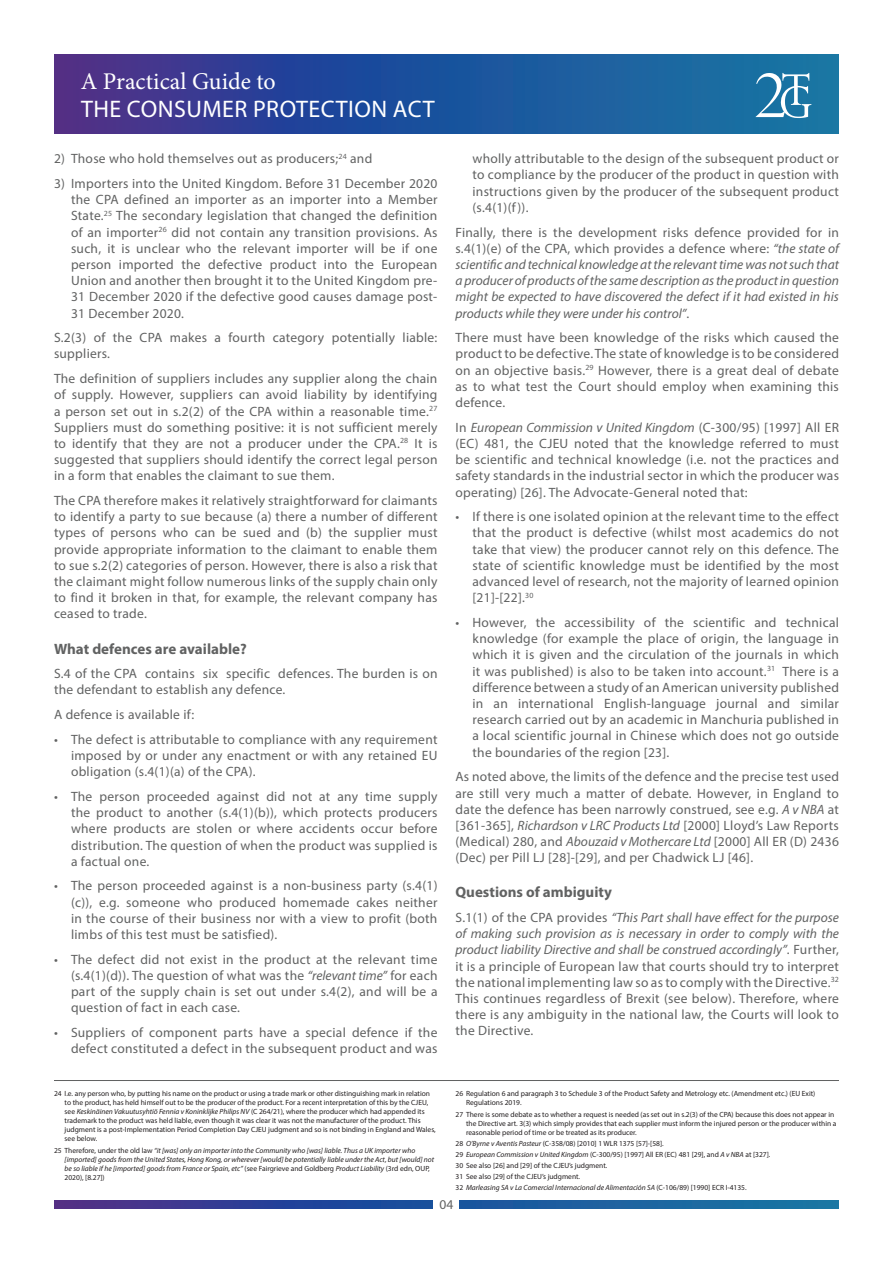
<style>
.page{position:relative;width:893px;height:1263px;background:#fff}
.page>*{position:absolute;margin:0;border:0;box-sizing:border-box;transform-origin:0 0}
.t1{font:24px "Myriad Pro";letter-spacing:.02em;color:#fff}
.t2{font:24px "Minion Pro";color:#fff}
.t3{font:700 15px "Myriad Pro";color:#616262}
.t4{font:13.5px/16.2px "Myriad Pro";letter-spacing:.02em;color:#616262;text-align:justify}
.t5{font:italic 13.5px/16.2px "Myriad Pro";color:#616262;text-align:justify}
.t6{font:7.5px/9px "Myriad Pro";color:#231f20}
.t7{font:italic 7.5px/9px "Myriad Pro";color:#231f20}
.s1{font-style:italic}
.s2{font-style:normal}
</style>
<div class="page">
<svg style="left:54px;top:1200px;width:785px;height:9px;background:#26529a"></svg>
<svg style="left:54px;top:54px;width:785px;height:80px;background:#265099"></svg>
<hr style="left:54px;top:1080px;width:785px;height:1px;background:#616262">
<svg style="left:755px;top:73px;width:56px;height:45px"></svg>
<div style="left:434px;top:1199px;width:25px;height:16px;background:#fff"></div>
<h1 class="t2" style="left:81px;top:65px;width:197px">A Practical Guide to</h1>
<h1 class="t1" style="left:81px;top:95px;width:355px">THE CONSUMER PROTECTION ACT</h1>
<p class="t4" style="left:54px;top:150px;width:320px">2) Those who hold themselves out as producers;<sup>24</sup> and</p>
<p class="t4" style="left:71px;top:175px;width:368px;text-indent:-17px">3) Importers into the United Kingdom. Before 31 December 2020 the CPA defined an importer as an importer into a Member State.<sup>25</sup> The secondary legislation that changed the definition of an importer<sup>26</sup> did not contain any transition provisions. As such, it is unclear who the relevant importer will be if one person imported the defective product into the European Union and another then brought it to the United Kingdom pre-31 December 2020 if the defective good causes damage post-31 December 2020.</p>
<p class="t4" style="left:54px;top:329px;width:385px">S.2(3) of the CPA makes a fourth category potentially liable: suppliers.</p>
<p class="t4" style="left:54px;top:370px;width:385px">The definition of suppliers includes any supplier along the chain of supply. However, suppliers can avoid liability by identifying a person set out in s.2(2) of the CPA within a reasonable time.<sup>27<br></sup>Suppliers must do something positive: it is not sufficient merely to identify that they are not a producer under the CPA.<sup>28</sup> It is suggested that suppliers should identify the correct legal person in a form that enables the claimant to sue them.</p>
<p class="t4" style="left:54px;top:492px;width:385px">The CPA therefore makes it relatively straightforward for claimants to identify a party to sue because (a) there a number of different types of persons who can be sued and (b) the supplier must provide appropriate information to the claimant to enable them to sue s.2(2) categories of person. However, there is also a risk that the claimant might follow numerous links of the supply chain only to find it broken in that, for example, the relevant company has ceased to trade.</p>
<p class="t3" style="left:54px;top:639px;width:194px">What defences are available?</p>
<p class="t4" style="left:54px;top:665px;width:385px">S.4 of the CPA contains six specific defences. The burden is on the defendant to establish any defence.</p>
<p class="t4" style="left:54px;top:706px;width:142px">A defence is available if:</p>
<p class="t4" style="left:71px;top:731px;width:368px;text-indent:-17px">• The defect is attributable to compliance with any requirement imposed by or under any enactment or with any retained EU obligation (s.4(1)(a) of the CPA).</p>
<p class="t4" style="left:71px;top:788px;width:368px;text-indent:-17px">• The person proceeded against did not at any time supply the product to another (s.4(1)(b)), which protects producers where products are stolen or where accidents occur before distribution. The question of when the product was supplied is a factual one.</p>
<p class="t4" style="left:71px;top:878px;width:368px;text-indent:-17px">• The person proceeded against is a non-business party (s.4(1) (c)), e.g. someone who produced homemade cakes neither in the course of their business nor with a view to profit (both limbs of this test must be satisfied).</p>
<p class="t4" style="left:71px;top:951px;width:368px;text-indent:-17px">• The defect did not exist in the product at the relevant time (s.4(1)(d)). The question of what was the <span class="s1">“relevant time”</span> for each part of the supply chain is set out under s.4(2), and will be a question of fact in each case.</p>
<p class="t4" style="left:54px;top:1024px;width:385px;text-align:right">• Suppliers of component parts have a special defence if the defect constituted a defect in the subsequent product and was</p>
<p class="t6" style="left:65px;top:1089px;width:373px;text-indent:-11px">24 I.e. any person who, by putting his name on the product or using a trade mark or other distinguishing mark in relation to the product, has held himself out to be the producer of the product. For a recent interpretation of this by the CJEU, see <span class="s1">Keskinäinen Vakuutusyhtiö Fennia v Koninklijke Philips NV</span> (C 264/21), where the producer which had appended its trademark to the product was held liable, even though it was clear it was not the manufacturer of the product. This judgment is a post-Implementation Period Completion Day CJEU judgment and so is not binding in England and Wales, see below.</p>
<p class="t7" style="left:65px;top:1145px;width:371px;text-indent:-11px"><span class="s2">25 Therefore, under the old law</span> “it [was] only an importer into the Community who [was] liable. Thus a UK importer who [imported] goods from the United States, Hong Kong, or wherever [would] be potentially liable under the Act, but [would] not be so liable if he [imported] goods from France or Spain, etc” <span class="s2">(see Fairgrieve and Goldberg</span> Product Liability <span class="s2">(3rd edn, OUP, 2020), [8.27])</span></p>
<p class="t4" style="left:472px;top:150px;width:368px">wholly attributable to the design of the subsequent product or to compliance by the producer of the product in question with instructions given by the producer of the subsequent product (s.4(1)(f)).</p>
<p class="t5" style="left:455px;top:224px;width:385px"><span class="s2">Finally, there is the development risks defence provided for in s.4(1)(e) of the CPA, which provides a defence where:</span> “the state of scientific and technical knowledge at the relevant time was not such that a producer of products of the same description as the product in question might be expected to have discovered the defect if it had existed in his products while they were under his control”<span class="s2">.</span></p>
<p class="t4" style="left:455px;top:329px;width:385px">There must have been knowledge of the risks which caused the product to be defective. The state of knowledge is to be considered on an objective basis.<sup>29</sup> However, there is a great deal of debate as to what test the Court should employ when examining this defence.</p>
<p class="t4" style="left:455px;top:419px;width:385px">In <span class="s1">European Commission v United Kingdom</span> (C-300/95) [1997] All ER (EC) 481, the CJEU noted that the knowledge referred to must be scientific and technical knowledge (i.e. not the practices and safety standards in the industrial sector in which the producer was operating) [26]. The Advocate-General noted that:</p>
<p class="t4" style="left:472px;top:508px;width:368px;text-indent:-17px">• If there is one isolated opinion at the relevant time to the effect that the product is defective (whilst most academics do not take that view) the producer cannot rely on this defence. The state of scientific knowledge must be identified by the most advanced level of research, not the majority of learned opinion [21]-[22].<sup>30</sup></p>
<p class="t4" style="left:472px;top:614px;width:368px;text-indent:-17px">• However, the accessibility of the scientific and technical knowledge (for example the place of origin, the language in which it is given and the circulation of the journals in which it was published) is also to be taken into account.<sup>31</sup> There is a difference between a study of an American university published in an international English-language journal and similar research carried out by an academic in Manchuria published in a local scientific journal in Chinese which does not go outside the boundaries of the region [23].</p>
<p class="t4" style="left:455px;top:768px;width:385px">As noted above, the limits of the defence and the precise test used are still very much a matter of debate. However, in England to date the defence has been narrowly construed, see e.g. <span class="s1">A v NBA</span> at [361-365], <span class="s1">Richardson v LRC Products Ltd</span> [2000] Lloyd’s Law Reports (Medical) 280, and <span class="s1">Abouzaid v Mothercare Ltd</span> [2000] All ER (D) 2436 (Dec) per Pill LJ [28]-[29], and per Chadwick LJ [46].</p>
<p class="t3" style="left:455px;top:882px;width:158px">Questions of ambiguity</p>
<p class="t4" style="left:455px;top:909px;width:385px">S.1(1) of the CPA provides <span class="s1">“This Part shall have effect for the purpose of making such provision as is necessary in order to comply with the product liability Directive and shall be construed accordingly”</span>. Further, it is a principle of European law that courts should try to interpret the national implementing law so as to comply with the Directive.<sup>32<br></sup>This continues regardless of Brexit (see below). Therefore, where there is any ambiguity in the national law, the Courts will look to the Directive.</p>
<p class="t6" style="left:466px;top:1089px;width:351px;text-indent:-11px">26 Regulation 6 and paragraph 3 to Schedule 3 of the Product Safety and Metrology etc. (Amendment etc.) (EU Exit)<br>Regulations 2019.</p>
<p class="t6" style="left:466px;top:1109px;width:372px;text-indent:-11px">27 There is some debate as to whether a request is needed (as set out in s.2(3) of the CPA) because this does not appear in the Directive art. 3(3) which simply provides that each supplier must inform the injured person or the producer within a reasonable period of time or be treated as its producer.</p>
<p class="t6" style="left:455px;top:1137px;width:316px;line-height:11.1px">28 <span class="s1">O’Byrne v Aventis Pasteur</span> (C-358/08) [2010] 1 WLR 1375 [57]-[58].<br>29 <span class="s1">European Commission v United Kingdom</span> (C-300/95) [1997] All ER (EC) 481 [29], and <span class="s1">A v NBA</span> at [327].<br>30 See also [26] and [29] of the CJEU’s judgment.<br>31 See also [29] of the CJEU’s judgment.<br>32 <span class="s1">Marleasing SA v La Comercial Internacional de Alimentación SA</span> (C-106/89) [1990] ECR I-4135.</p>
<p class="t4" style="left:439px;top:1196px;width:16px">04</p>
</div>
